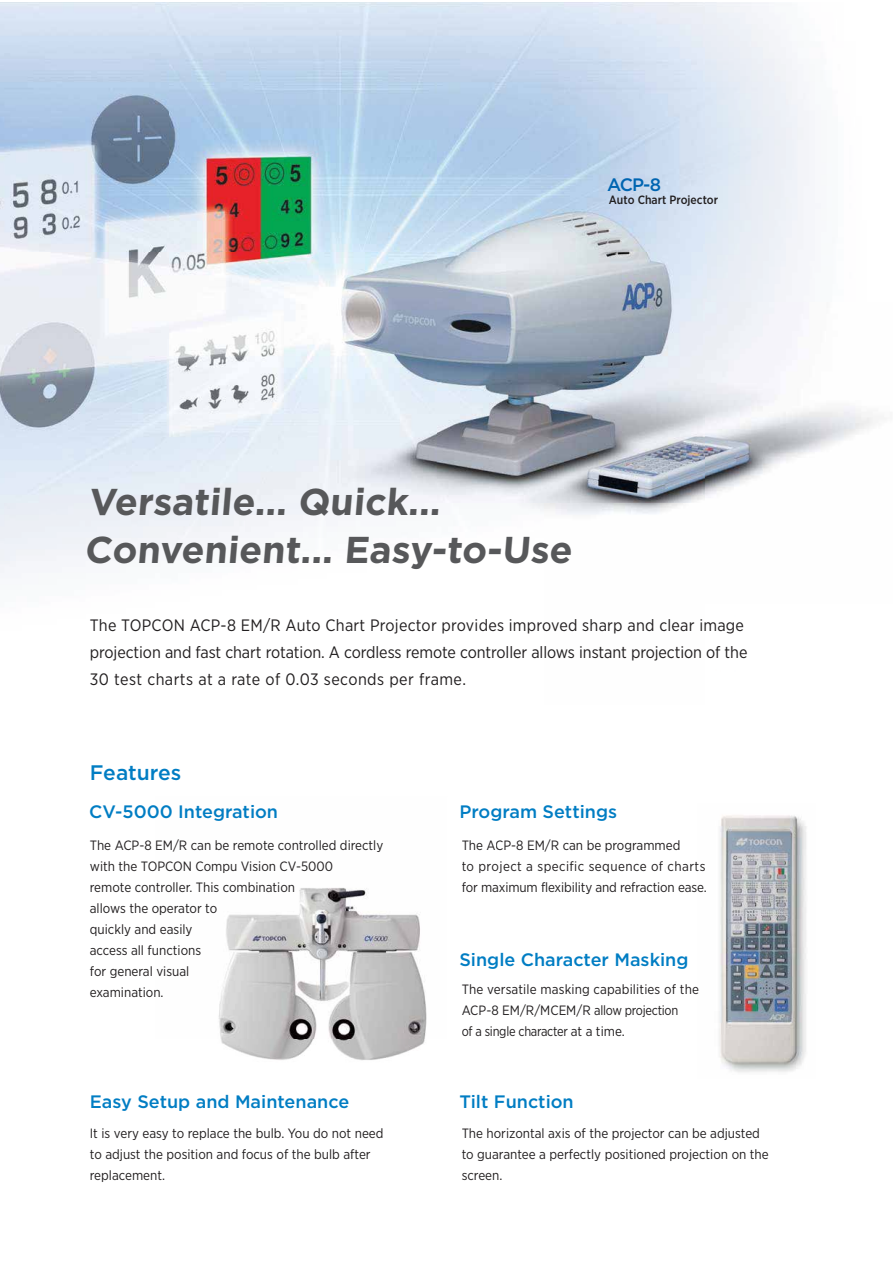
<style>
.page{position:relative;width:893px;height:1263px;background:#fff}
.page>*{position:absolute;margin:0;border:0;box-sizing:border-box;transform-origin:0 0}
.t1{font:700 37.35px/47.8px "Gotham";color:#57585a}
.t2{font:500 21px "Gotham";color:#017dc3}
.t3{font:500 18px "Gotham";color:#017dc3}
.t4{font:500 18px "Gotham";color:#0065b1}
.t5{font:16.5px/27px "Gotham Narrow";letter-spacing:-.005em;color:#221f20}
.t6{font:13.5px/21px "Gotham Narrow";color:#221f20}
.t7{font:500 12px "Gotham Narrow";color:#221f20}
</style>
<div class="page">
<img style="left:0;top:2px;width:873px;height:571px">
<img style="left:719px;top:815px;width:87px;height:257px">
<img style="left:218px;top:888px;width:209px;height:172px">
<h3 class="t4" style="left:607px;top:174px;width:55px">ACP-8</h3>
<p class="t7" style="left:609px;top:192px;width:111px">Auto Chart Projector</p>
<h1 class="t1" style="left:85px;top:478px;width:493px">Versatile... Quick...<br>Convenient... Easy-to-Use</h1>
<p class="t5" style="left:90px;top:612px;width:659px">The TOPCON ACP-8 EM/R Auto Chart Projector provides improved sharp and clear image projection and fast chart rotation. A cordless remote controller allows instant projection of the<br>30 test charts at a rate of 0.03 seconds per frame.</p>
<h2 class="t2" style="left:90px;top:760px;width:93px">Features</h2>
<h3 class="t3" style="left:89px;top:800px;width:190px">CV-5000 Integration</h3>
<h3 class="t3" style="left:459px;top:800px;width:159px">Program Settings</h3>
<p class="t6" style="left:90px;top:834px;width:295px">The ACP-8 EM/R can be remote controlled directly with the TOPCON Compu Vision CV-5000<br>remote controller. This combination<br>allows the operator to<br>quickly and easily<br>access all functions<br>for general visual<br>examination.</p>
<p class="t6" style="left:462px;top:834px;width:247px">The ACP-8 EM/R can be programmed<br>to project a specific sequence of charts for maximum flexibility and refraction ease.</p>
<h3 class="t3" style="left:459px;top:949px;width:231px">Single Character Masking</h3>
<p class="t6" style="left:462px;top:979px;width:239px">The versatile masking capabilities of the<br>ACP-8 EM/R/MCEM/R allow projection<br>of a single character at a time.</p>
<h3 class="t3" style="left:90px;top:1091px;width:261px">Easy Setup and Maintenance</h3>
<h3 class="t3" style="left:459px;top:1091px;width:116px">Tilt Function</h3>
<p class="t6" style="left:90px;top:1122px;width:295px">It is very easy to replace the bulb. You do not need to adjust the position and focus of the bulb after replacement.</p>
<p class="t6" style="left:462px;top:1122px;width:309px">The horizontal axis of the projector can be adjusted to guarantee a perfectly positioned projection on the screen.</p>
</div>
